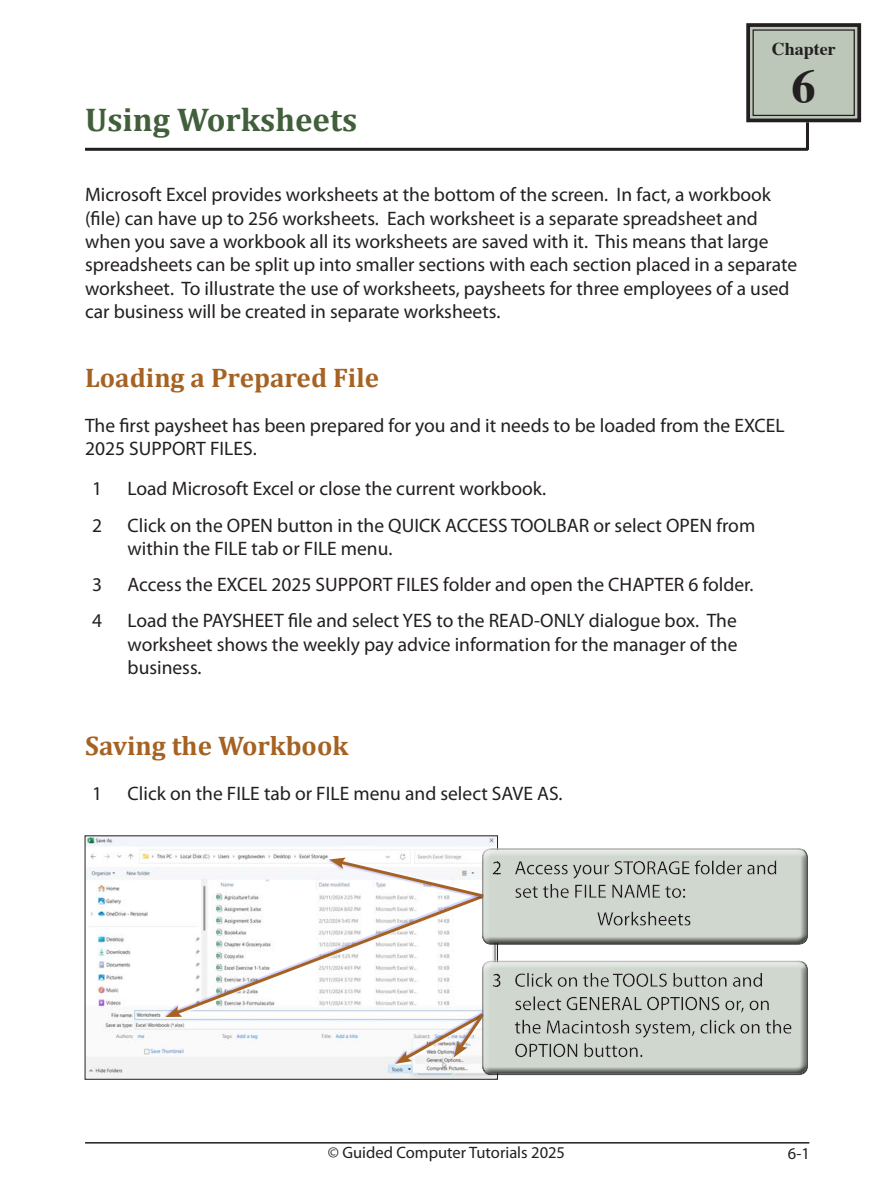
<style>
.page{position:relative;width:893px;height:1191px;background:#fff}
.page>*{position:absolute;margin:0;border:0;box-sizing:border-box;transform-origin:0 0}
.Index_section{font:700 48.3px "Times";color:#231f20}
.Chapter_Title{font:700 33px "Cambria";color:#415f3a}
.Sub-Head{font:700 27px "Cambria";color:#a66223}
.Paragraph{font:19.5px/23.4px "Myriad Pro";color:#231f20}
.Body{font:19.5px/23.4px "Myriad Pro";color:#231f20}
.Index_section-2{font:700 18px "Times";color:#231f20}
.Body-2{font:16.5px "Myriad Pro";color:#231f20}
</style>
<div class="page">
<hr style="left:85px;top:1142px;width:724px;height:1px;background:#231f20">
<hr style="left:85px;top:148px;width:723px;height:3px;background:#231f20">
<hr style="left:806px;top:122px;width:3px;height:28px;background:#231f20">
<svg style="left:746px;top:23px;width:116px;height:100px;background:#a6afa4"></svg>
<div style="left:752px;top:29px;width:103px;height:87px;border:1px solid #231f20"></div>
<img style="left:87px;top:837px;width:409px;height:240px">
<div style="left:481px;top:959px;width:334px;height:117px;background:#fff"></div>
<svg style="left:165px;top:848px;width:643px;height:227px"></svg>
<div style="left:481px;top:845px;width:327px;height:94px;background:#fff;opacity:.75"></div>
<div style="left:481px;top:849px;width:327px;height:97px;background:#231f20;opacity:.75"></div>
<p class="Chapter_Title" style="left:85px;top:96px;width:274px">Using Worksheets</p>
<p class="Index_section-2" style="left:772px;top:31px;width:65px">Chapter</p>
<p class="Index_section" style="left:792px;top:40px;width:26px">6</p>
<p class="Paragraph" style="left:85px;top:183px;width:714px">Microsoft Excel provides worksheets at the bottom of the screen. In fact, a workbook (file) can have up to 256 worksheets. Each worksheet is a separate spreadsheet and when you save a workbook all its worksheets are saved with it. This means that large spreadsheets can be split up into smaller sections with each section placed in a separate worksheet. To illustrate the use of worksheets, paysheets for three employees of a used car business will be created in separate worksheets.</p>
<p class="Sub-Head" style="left:85px;top:359px;width:296px">Loading a Prepared File</p>
<p class="Paragraph" style="left:85px;top:413px;width:701px">The first paysheet has been prepared for you and it needs to be loaded from the EXCEL<br>2025 SUPPORT FILES.</p>
<p class="Body" style="left:92px;top:477px;width:12px">1</p>
<p class="Body" style="left:128px;top:477px;width:420px">Load Microsoft Excel or close the current workbook.</p>
<p class="Body" style="left:92px;top:513px;width:12px">2</p>
<p class="Body" style="left:128px;top:513px;width:629px">Click on the OPEN button in the QUICK ACCESS TOOLBAR or select OPEN from within the FILE tab or FILE menu.</p>
<p class="Body" style="left:92px;top:572px;width:12px">3</p>
<p class="Body" style="left:128px;top:572px;width:627px">Access the EXCEL 2025 SUPPORT FILES folder and open the CHAPTER 6 folder.</p>
<p class="Body" style="left:92px;top:609px;width:12px">4</p>
<p class="Body" style="left:128px;top:609px;width:611px;text-align:justify">Load the PAYSHEET file and select YES to the READ-ONLY dialogue box. The worksheet shows the weekly pay advice information for the manager of the business.</p>
<p class="Sub-Head" style="left:85px;top:727px;width:265px">Saving the Workbook</p>
<p class="Body" style="left:92px;top:781px;width:12px">1</p>
<p class="Body" style="left:128px;top:781px;width:437px">Click on the FILE tab or FILE menu and select SAVE AS.</p>
<p class="Body-2" style="left:328px;top:1142px;width:239px">© Guided Computer Tutorials 2025</p>
<p class="Body-2" style="left:788px;top:1143px;width:23px">6-1</p>
</div>
